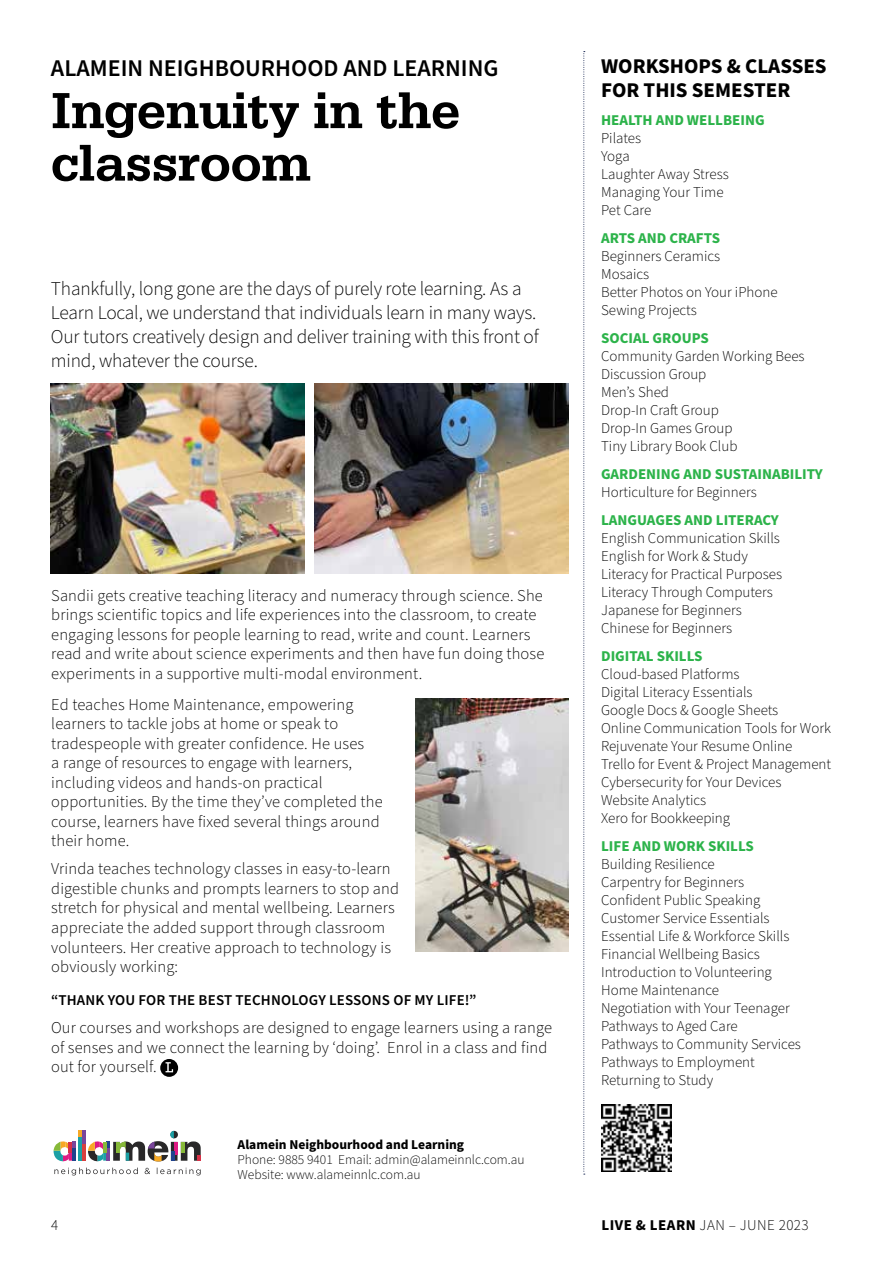
<style>
.page{position:relative;width:893px;height:1263px;background:#fff}
.page>*{position:absolute;margin:0;border:0;box-sizing:border-box;transform-origin:0 0}
.t1{font:500 52.5px/52.5px "Serifa";color:#000}
.t2{font:600 24px "Source Sans Pro";color:#000}
.t3{font:700 21px/24px "Source Sans Pro";color:#000}
.t4{font:300 19.5px/24px "Source Sans Pro";letter-spacing:-.01em;color:#000}
.t5{font:300 16.5px/19.5px "Source Sans Pro";letter-spacing:.01em;color:#000}
.t6{font:300 15px/18px "Source Sans Pro";color:#000}
.t7{font:700 15px "Source Sans Pro";color:#2cb34a}
.t8{font:600 15px "Source Sans Pro";letter-spacing:.01em;color:#000}
.t9{font:300 15px "Source Sans Pro";letter-spacing:.03em;color:#000}
.t10{font:300 13.5px/15px "Source Sans Pro";color:#000}
.t11{font:700 13.5px "Source Sans Pro";color:#000}
.s1{font-weight:700}
</style>
<div class="page">
<svg style="left:583px;top:51px;width:2px;height:1123px"></svg>
<svg style="left:54px;top:1130px;width:147px;height:45px"></svg>
<img style="left:601px;top:1104px;width:70px;height:67px">
<img style="left:416px;top:698px;width:152px;height:253px">
<img style="left:315px;top:383px;width:253px;height:191px">
<img style="left:51px;top:383px;width:253px;height:191px">
<svg style="left:160px;top:1059px;width:18px;height:18px"></svg>
<svg style="left:166px;top:1062px;width:7px;height:10px"></svg>
<h2 class="t2" style="left:51px;top:52px;width:449px">ALAMEIN NEIGHBOURHOOD AND LEARNING</h2>
<h1 class="t1" style="left:51px;top:84px;width:411px">Ingenuity in the classroom</h1>
<p class="t4" style="left:51px;top:277px;width:489px">Thankfully, long gone are the days of purely rote learning. As a Learn Local, we understand that individuals learn in many ways.<br>Our tutors creatively design and deliver training with this front of mind, whatever the course.</p>
<p class="t5" style="left:51px;top:586px;width:495px">Sandii gets creative teaching literacy and numeracy through science. She brings scientific topics and life experiences into the classroom, to create engaging lessons for people learning to read, write and count. Learners read and write about science experiments and then have fun doing those experiments in a supportive multi-modal environment.</p>
<p class="t5" style="left:51px;top:695px;width:333px">Ed teaches Home Maintenance, empowering learners to tackle jobs at home or speak to tradespeople with greater confidence. He uses<br>a range of resources to engage with learners, including videos and hands-on practical opportunities. By the time they’ve completed the course, learners have fixed several things around their home.</p>
<p class="t5" style="left:51px;top:860px;width:349px">Vrinda teaches technology classes in easy-to-learn digestible chunks and prompts learners to stop and stretch for physical and mental wellbeing. Learners appreciate the added support through classroom volunteers. Her creative approach to technology is obviously working:</p>
<p class="t8" style="left:51px;top:990px;width:427px">“THANK YOU FOR THE BEST TECHNOLOGY LESSONS OF MY LIFE!”</p>
<p class="t5" style="left:51px;top:1019px;width:503px">Our courses and workshops are designed to engage learners using a range of senses and we connect the learning by ‘doing’. Enrol in a class and find out for yourself.</p>
<p class="t11" style="left:238px;top:1135px;width:228px">Alamein Neighbourhood and Learning</p>
<p class="t10" style="left:238px;top:1152px;width:288px">Phone: 9885 9401 Email: admin@alameinnlc.com.au<br>Website: www.alameinnlc.com.au</p>
<p class="t3" style="left:601px;top:54px;width:227px">WORKSHOPS &amp; CLASSES<br>FOR THIS SEMESTER</p>
<p class="t7" style="left:601px;top:109px;width:165px">HEALTH AND WELLBEING</p>
<p class="t6" style="left:601px;top:129px;width:129px">Pilates<br>Yoga<br>Laughter Away Stress<br>Managing Your Time<br>Pet Care</p>
<p class="t7" style="left:601px;top:227px;width:121px">ARTS AND CRAFTS</p>
<p class="t6" style="left:601px;top:247px;width:178px">Beginners Ceramics<br>Mosaics<br>Better Photos on Your iPhone<br>Sewing Projects</p>
<p class="t7" style="left:601px;top:327px;width:109px">SOCIAL GROUPS</p>
<p class="t6" style="left:601px;top:347px;width:205px">Community Garden Working Bees<br>Discussion Group<br>Men’s Shed<br>Drop-In Craft Group<br>Drop-In Games Group<br>Tiny Library Book Club</p>
<p class="t7" style="left:601px;top:463px;width:223px">GARDENING AND SUSTAINABILITY</p>
<p class="t6" style="left:601px;top:483px;width:157px">Horticulture for Beginners</p>
<p class="t7" style="left:601px;top:509px;width:179px">LANGUAGES AND LITERACY</p>
<p class="t6" style="left:601px;top:529px;width:183px">English Communication Skills<br>English for Work &amp; Study<br>Literacy for Practical Purposes<br>Literacy Through Computers<br>Japanese for Beginners<br>Chinese for Beginners</p>
<p class="t7" style="left:601px;top:645px;width:103px">DIGITAL SKILLS</p>
<p class="t6" style="left:601px;top:665px;width:232px">Cloud-based Platforms<br>Digital Literacy Essentials<br>Google Docs &amp; Google Sheets<br>Online Communication Tools for Work<br>Rejuvenate Your Resume Online<br>Trello for Event &amp; Project Management<br>Cybersecurity for Your Devices<br>Website Analytics<br>Xero for Bookkeeping</p>
<p class="t7" style="left:601px;top:835px;width:154px">LIFE AND WORK SKILLS</p>
<p class="t6" style="left:601px;top:855px;width:201px">Building Resilience<br>Carpentry for Beginners<br>Confident Public Speaking<br>Customer Service Essentials<br>Essential Life &amp; Workforce Skills<br>Financial Wellbeing Basics<br>Introduction to Volunteering<br>Home Maintenance<br>Negotiation with Your Teenager<br>Pathways to Aged Care<br>Pathways to Community Services<br>Pathways to Employment<br>Returning to Study</p>
<p class="t6" style="left:51px;top:1216px;width:9px">4</p>
<p class="t9" style="left:602px;top:1215px;width:209px"><span class="s1">LIVE &amp; LEARN</span> JAN – JUNE 2023</p>
</div>
